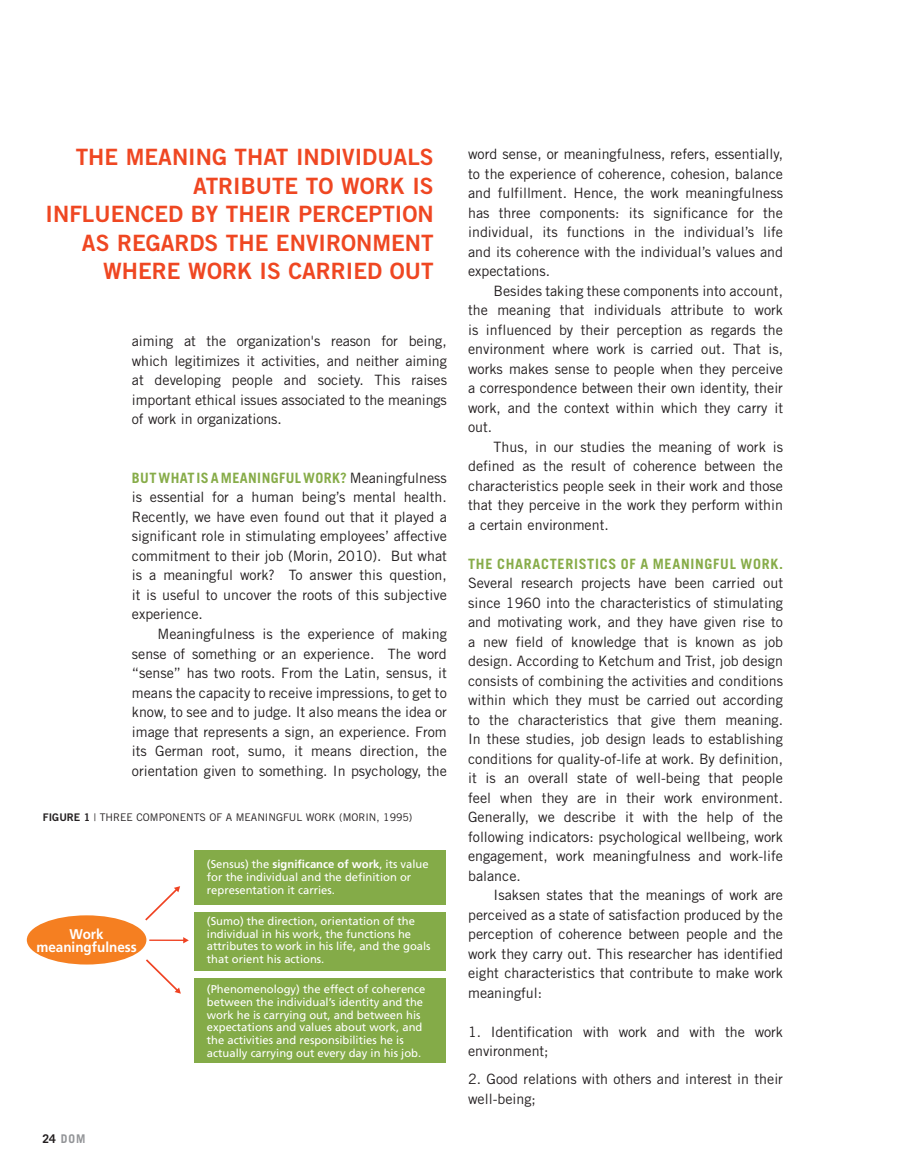
<style>
.page{position:relative;width:915px;height:1170px;background:#fff}
.page>*{position:absolute;margin:0;border:0;box-sizing:border-box;transform-origin:0 0}
.t1{font:22.5px/28.5px "Trade Gothic LT Std Bd 2";color:#ef4722;text-align:right}
.t2{font:14.25px/19.5px "Trade Gothic LT Std";color:#231f20;text-align:justify}
.t3{font:700 14.25px "Trade Gothic LT Std";letter-spacing:.05em;color:#87ac49}
.t4{font:700 14.1px/12.8px "Frutiger LT Std";color:#fff;text-align:center;scale:.96 1}
.t5{font:700 12px "Trade Gothic LT Std";color:#939598}
.t6{font:11.25px/12.6px "Frutiger LT Std";color:#fff}
.t7{font:10.5px "Trade Gothic LT Std";color:#231f20}
.t8{font:10.5px "Trade Gothic LT Std Bd 2";color:#231f20}
.s1{font-weight:700;color:#87ac49}
.s2{font-family:"Trade Gothic LT Std Bd 2"}
.s3{font-weight:700}
.s4{color:#231f20}
</style>
<div class="page">
<div style="left:194px;top:849px;width:252px;height:55px;background:#84ab48"></div>
<div style="left:194px;top:912px;width:252px;height:58px;background:#84ab48"></div>
<div style="left:194px;top:978px;width:252px;height:85px;background:#84ab48"></div>
<svg style="left:145px;top:886px;width:35px;height:35px"></svg>
<hr style="left:149px;top:939px;width:35px;height:1px;background:#ef4222">
<svg style="left:183px;top:937px;width:6px;height:6px"></svg>
<svg style="left:146px;top:959px;width:35px;height:34px"></svg>
<div style="left:27px;top:915px;width:119px;height:49px;background:#f57f21;border-radius:50%"></div>
<h1 class="t1" style="left:46px;top:142px;width:389px">THE MEANING THAT INDIVIDUALS<br>ATRIBUTE TO WORK IS<br>INFLUENCED BY THEIR PERCEPTION<br>AS REGARDS THE ENVIRONMENT<br>WHERE WORK IS CARRIED OUT</h1>
<p class="t2" style="left:132px;top:331px;width:316px">aiming at the organization's reason for being, which legitimizes it activities, and neither aiming at developing people and society. This raises important ethical issues associated to the meanings of work in organizations.</p>
<p class="t2" style="left:132px;top:468px;width:316px;text-indent:208px"><span class="s1">?</span> Meaningfulness is essential for a human being’s mental health.<br>Recently, we have even found out that it played a significant role in stimulating employees’ affective commitment to their job (Morin, 2010). But what is a meaningful work? To answer this question, it is useful to uncover the roots of this subjective experience.</p>
<p class="t2" style="left:132px;top:624px;width:316px;text-indent:26px">Meaningfulness is the experience of making sense of something or an experience. The word “sense” has two roots. From the Latin, sensus, it means the capacity to receive impressions, to get to know, to see and to judge. It also means the idea or image that represents a sign, an experience. From its German root, sumo, it means direction, the orientation given to something. In psychology, the</p>
<p class="t3" style="left:132px;top:469px;width:37px">BUT WHAT</p>
<p class="t3" style="left:196px;top:469px;width:34px">IS AMEANINGFUL</p>
<p class="t3" style="left:303px;top:469px;width:11px">WORK</p>
<p class="t8" style="left:43px;top:810px;width:13px">FIGURE</p>
<p class="t7" style="left:84px;top:811px;width:30px"><span class="s2">1</span>|Three</p>
<p class="t7" style="left:136px;top:811px;width:8px">components</p>
<p class="t7" style="left:209px;top:811px;width:34px">of ameaningful</p>
<p class="t7" style="left:306px;top:811px;width:9px">work</p>
<p class="t7" style="left:339px;top:811px;width:20px">(Morin</p>
<p class="t7" style="left:376px;top:811px;width:37px">, 1995)</p>
<p class="t6" style="left:207px;top:858px;width:223px">(Sensus) the <span class="s3">significance of work</span>, its value for the individual and the definition or representation it carries.</p>
<p class="t6" style="left:207px;top:914px;width:225px">(Sumo) the direction, orientation of the individual in his work, the functions he attributes to work in his life, and the goals that orient his actions.</p>
<p class="t6" style="left:207px;top:983px;width:220px">(Phenomenology) the effect of coherence between the individual’s identity and the work he is carrying out, and between his expectations and values about work, and the activities and responsibilities he is actually carrying out every day in his job.</p>
<p class="t4" style="left:36px;top:927px;width:106px">Work meaningfulness</p>
<p class="t5" style="left:43px;top:1131px;width:44px"><span class="s4">24</span> DOM</p>
<p class="t2" style="left:468px;top:144px;width:316px">word sense, or meaningfulness, refers, essentially, to the experience of coherence, cohesion, balance and fulfillment. Hence, the work meaningfulness has three components: its significance for the individual, its functions in the individual’s life and its coherence with the individual’s values and expectations.</p>
<p class="t2" style="left:468px;top:280px;width:316px;text-indent:26px">Besides taking these components into account, the meaning that individuals attribute to work is influenced by their perception as regards the environment where work is carried out. That is, works makes sense to people when they perceive a correspondence between their own identity, their work, and the context within which they carry it out.</p>
<p class="t2" style="left:468px;top:436px;width:316px;text-indent:26px">Thus, in our studies the meaning of work is defined as the result of coherence between the characteristics people seek in their work and those that they perceive in the work they perform within a certain environment.</p>
<p class="t3" style="left:468px;top:555px;width:316px">THE CHARACTERISTICS OF A MEANINGFUL WORK.</p>
<p class="t2" style="left:468px;top:573px;width:316px">Several research projects have been carried out since 1960 into the characteristics of stimulating and motivating work, and they have given rise to a new field of knowledge that is known as job design. According to Ketchum and Trist, job design consists of combining the activities and conditions within which they must be carried out according to the characteristics that give them meaning.<br>In these studies, job design leads to establishing conditions for quality-of-life at work. By definition, it is an overall state of well-being that people feel when they are in their work environment.<br>Generally, we describe it with the help of the following indicators: psychological wellbeing, work engagement, work meaningfulness and work-life balance.</p>
<p class="t2" style="left:468px;top:885px;width:316px;text-indent:26px">Isaksen states that the meanings of work are perceived as a state of satisfaction produced by the perception of coherence between people and the work they carry out. This researcher has identified eight characteristics that contribute to make work meaningful:</p>
<p class="t2" style="left:468px;top:1021px;width:316px">1. Identification with work and with the work environment;</p>
<p class="t2" style="left:468px;top:1069px;width:316px">2. Good relations with others and interest in their well-being;</p>
</div>
